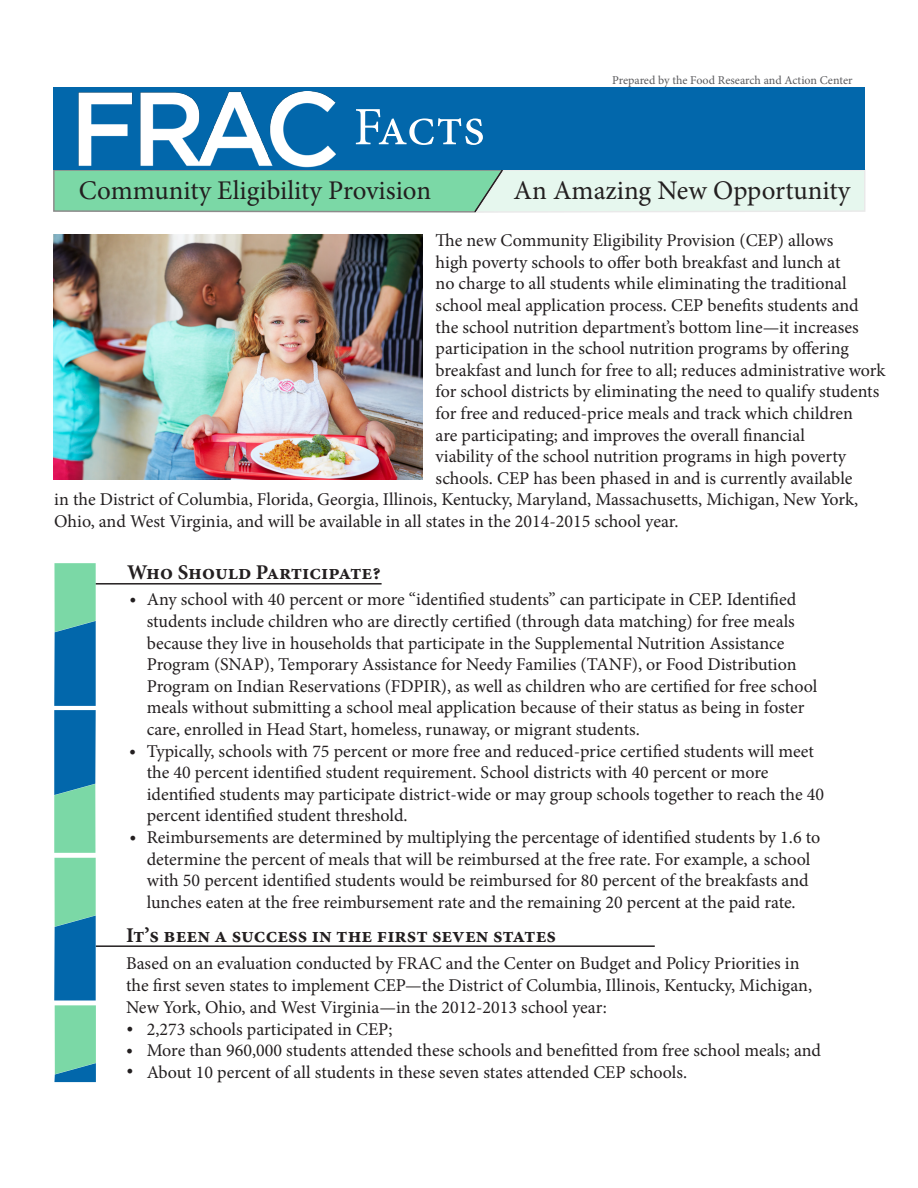
<style>
.page{position:relative;width:918px;height:1188px;background:#fff}
.page>*{position:absolute;margin:0;border:0;box-sizing:border-box;transform-origin:0 0}
.t1{font:54px "Minion Pro";letter-spacing:-.01em;color:#fff}
.t2{font:27px "Minion Pro";color:#231f20}
.t3{font:700 21px "Minion Pro";color:#231f20}
.t4{font:18px/21.6px "Minion Pro";color:#231f20}
.t5{font:12px "Minion Pro";color:#5a5a5d}
</style>
<div class="page">
<hr style="left:96px;top:583px;width:286px;height:2px;background:#231f20">
<hr style="left:96px;top:945px;width:559px;height:2px;background:#231f20">
<div style="left:53px;top:87px;width:812px;height:83px;background:#0267ab"></div>
<img style="left:78px;top:92px;width:258px;height:76px">
<svg style="left:53px;top:170px;width:813px;height:43px;background:#aee3c7"></svg>
<svg style="left:54px;top:563px;width:42px;height:519px;background:#47a4ac"></svg>
<img style="left:53px;top:234px;width:370px;height:246px">
<p class="t1" style="left:354px;top:91px;width:133px">Facts</p>
<p class="t2" style="left:79px;top:173px;width:354px">Community Eligibility Provision</p>
<p class="t5" style="left:612px;top:72px;width:242px">Prepared by the Food Research and Action Center</p>
<p class="t2" style="left:514px;top:173px;width:338px">An Amazing New Opportunity</p>
<p class="t4" style="left:436px;top:230px;width:451px">The new Community Eligibility Provision (CEP) allows<br>high poverty schools to offer both breakfast and lunch at<br>no charge to all students while eliminating the traditional school meal application process. CEP benefits students and the school nutrition department’s bottom line—it increases participation in the school nutrition programs by offering breakfast and lunch for free to all; reduces administrative work for school districts by eliminating the need to qualify students for free and reduced-price meals and track which children<br>are participating; and improves the overall financial</p>
<p class="t4" style="left:436px;top:446px;width:412px">viability of the school nutrition programs in high poverty</p>
<p class="t4" style="left:436px;top:467px;width:418px">schools. CEP has been phased in and is currently available</p>
<p class="t4" style="left:54px;top:489px;width:805px">in the District of Columbia, Florida, Georgia, Illinois, Kentucky, Maryland, Massachusetts, Michigan, New York,</p>
<p class="t4" style="left:54px;top:511px;width:626px">Ohio, and West Virginia, and will be available in all states in the 2014-2015 school year.</p>
<p class="t3" style="left:127px;top:558px;width:255px">Who Should Participate?</p>
<p class="t4" style="left:130px;top:588px;width:9px">•</p>
<p class="t4" style="left:129px;top:740px;width:9px">•</p>
<p class="t4" style="left:129px;top:826px;width:9px">•</p>
<p class="t4" style="left:147px;top:589px;width:672px">Any school with 40 percent or more “identified students” can participate in CEP. Identified students include children who are directly certified (through data matching) for free meals because they live in households that participate in the Supplemental Nutrition Assistance Program (SNAP), Temporary Assistance for Needy Families (TANF), or Food Distribution Program on Indian Reservations (FDPIR), as well as children who are certified for free school meals without submitting a school meal application because of their status as being in foster care, enrolled in Head Start, homeless, runaway, or migrant students.</p>
<p class="t4" style="left:147px;top:740px;width:669px">Typically, schools with 75 percent or more free and reduced-price certified students will meet the 40 percent identified student requirement. School districts with 40 percent or more</p>
<p class="t4" style="left:147px;top:783px;width:679px">identified students may participate district-wide or may group schools together to reach the 40 percent identified student threshold.</p>
<p class="t4" style="left:147px;top:826px;width:675px">Reimbursements are determined by multiplying the percentage of identified students by 1.6 to determine the percent of meals that will be reimbursed at the free rate. For example, a school with 50 percent identified students would be reimbursed for 80 percent of the breakfasts and lunches eaten at the free reimbursement rate and the remaining 20 percent at the paid rate.</p>
<p class="t3" style="left:126px;top:920px;width:431px">It’s been a success in the first seven states</p>
<p class="t4" style="left:126px;top:953px;width:688px">Based on an evaluation conducted by FRAC and the Center on Budget and Policy Priorities in the first seven states to implement CEP—the District of Columbia, Illinois, Kentucky, Michigan,<br>New York, Ohio, and West Virginia—in the 2012-2013 school year:</p>
<p class="t4" style="left:127px;top:1017px;width:9px">•</p>
<p class="t4" style="left:126px;top:1058px;width:9px">•</p>
<p class="t4" style="left:126px;top:1039px;width:9px">•</p>
<p class="t4" style="left:147px;top:1018px;width:247px">2,273 schools participated in CEP;</p>
<p class="t4" style="left:147px;top:1040px;width:676px">More than 960,000 students attended these schools and benefitted from free school meals; and</p>
<p class="t4" style="left:147px;top:1061px;width:542px">About 10 percent of all students in these seven states attended CEP schools.</p>
</div>
